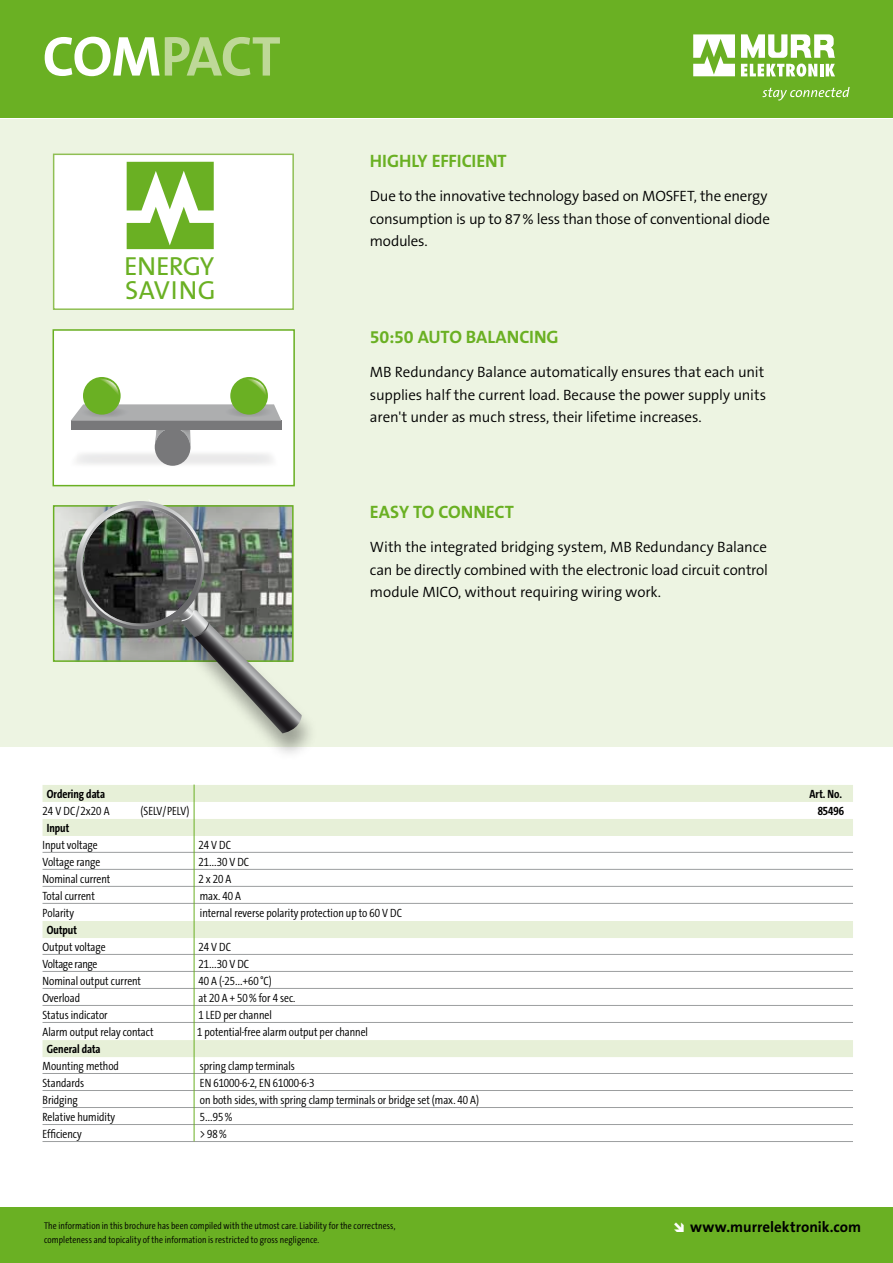
<style>
.page{position:relative;width:893px;height:1263px;background:#fff}
.page>*{position:absolute;margin:0;border:0;box-sizing:border-box;transform-origin:0 0}
.t1{font:700 56.7px "The Sans B7";letter-spacing:-.025em;color:#bed898}
.t2{font:26.25px "The Sans B5 Plain";letter-spacing:-.02em;color:#6ab023}
.t3{font:700 18px "The Sans B7";letter-spacing:-.005em;color:#6ab023}
.t4{font:300 15px/22.5px "The Sans B4";letter-spacing:-.015em;color:#000}
.t5{font:700 15px "The Sans B7";color:#000}
.t6{font:300 12px "The Sans Cd TF4";color:#000}
.t7{font:700 12px "The Sans Cd TF7";color:#000}
.t8{font:300 12px "The Sans Cd TF4";letter-spacing:-.02em;color:#000}
.t9{font:300 9.75px "The Sans Cd TF4";letter-spacing:.015em;color:#000}
.s1{color:#fff}
.s2{font-family:"The Sans B4"}
</style>
<div class="page">
<div style="left:0;top:119px;width:893px;height:627px;background:#edf4e2"></div>
<div style="left:53px;top:154px;width:241px;height:156px;background:#fff;border:2px solid #90bf54"></div>
<div style="left:0;top:0;width:893px;height:117px;background:#6ab023"></div>
<svg style="left:693px;top:34px;width:42px;height:42px"></svg>
<svg style="left:741px;top:64px;width:94px;height:13px"></svg>
<svg style="left:741px;top:34px;width:94px;height:24px"></svg>
<svg style="left:762px;top:87px;width:88px;height:14px"></svg>
<div style="left:0;top:1208px;width:893px;height:55px;background:#6ab023"></div>
<div style="left:43px;top:785px;width:810px;height:17px;background:#e7f0d8"></div>
<div style="left:43px;top:819px;width:810px;height:17px;background:#e7f0d8"></div>
<hr style="left:43px;top:852px;width:810px;height:1px;background:#9c9e9f">
<hr style="left:43px;top:869px;width:810px;height:1px;background:#9c9e9f">
<hr style="left:43px;top:886px;width:810px;height:1px;background:#9c9e9f">
<hr style="left:43px;top:903px;width:810px;height:1px;background:#9c9e9f">
<div style="left:43px;top:921px;width:810px;height:17px;background:#e7f0d8"></div>
<hr style="left:43px;top:954px;width:810px;height:1px;background:#9c9e9f">
<hr style="left:43px;top:971px;width:810px;height:1px;background:#9c9e9f">
<hr style="left:43px;top:988px;width:810px;height:1px;background:#9c9e9f">
<hr style="left:43px;top:1005px;width:810px;height:1px;background:#9c9e9f">
<hr style="left:43px;top:1022px;width:810px;height:1px;background:#9c9e9f">
<div style="left:43px;top:1040px;width:810px;height:17px;background:#e7f0d8"></div>
<hr style="left:43px;top:1073px;width:810px;height:1px;background:#9c9e9f">
<hr style="left:43px;top:1090px;width:810px;height:1px;background:#9c9e9f">
<hr style="left:43px;top:1107px;width:810px;height:1px;background:#9c9e9f">
<hr style="left:43px;top:1124px;width:810px;height:1px;background:#9c9e9f">
<hr style="left:43px;top:1141px;width:810px;height:1px;background:#9c9e9f">
<hr style="left:194px;top:784px;width:1px;height:357px;background:#6ab023">
<svg style="left:127px;top:162px;width:87px;height:87px"></svg>
<img style="left:56px;top:508px;width:10px;height:151px">
<div style="left:66px;top:501px;width:253px;height:260px;background:#000;opacity:.34"></div>
<img style="left:74px;top:500px;width:228px;height:233px">
<div style="left:53px;top:330px;width:241px;height:156px;background:#fff"></div>
<div style="left:155px;top:428px;width:36px;height:38px;background:#78787a;border-radius:50%"></div>
<svg style="left:71px;top:404px;width:210px;height:43px"></svg>
<img style="left:81px;top:407px;width:47px;height:11px">
<img style="left:225px;top:407px;width:48px;height:10px">
<div style="left:83px;top:377px;width:38px;height:38px;background:#6ab023;border-radius:50%"></div>
<svg style="left:100px;top:379px;width:19px;height:16px"></svg>
<div style="left:230px;top:377px;width:38px;height:38px;background:#6ab023;border-radius:50%"></div>
<svg style="left:247px;top:379px;width:19px;height:16px"></svg>
<div style="left:53px;top:329px;width:242px;height:157px;border:2px solid #6ab023"></div>
<h1 class="t1" style="left:43px;top:26px;width:240px"><span class="s1">COM</span>PACT</h1>
<h2 class="t2" style="left:124px;top:252px;width:92px">ENERGY</h2>
<h2 class="t2" style="left:125px;top:276px;width:92px">SAVING</h2>
<h3 class="t3" style="left:370px;top:151px;width:136px">Highly Efficient</h3>
<p class="t4" style="left:370px;top:185px;width:401px">Due to the innovative technology based on MOSFET, the energy consumption is up to 87% less than those of conventional diode modules.</p>
<h3 class="t3" style="left:370px;top:328px;width:190px">50:50 Auto Balancing</h3>
<p class="t4" style="left:370px;top:361px;width:398px">MB Redundancy Balance automatically ensures that each unit supplies half the current load. Because the power supply units aren't under as much stress, their lifetime increases.</p>
<h3 class="t3" style="left:370px;top:503px;width:91px">EASY TO CONNE</h3>
<h3 class="t3" style="left:494px;top:503px;width:21px">CT</h3>
<p class="t4" style="left:370px;top:536px;width:400px;text-align:justify">With the integrated bridging system, MB Redundancy Balance can be directly combined with the electronic load circuit control module MICO, without requiring wiring work.</p>
<p class="t7" style="left:47px;top:787px;width:60px">Ordering data</p>
<p class="t7" style="left:810px;top:787px;width:34px">Art. No.</p>
<p class="t6" style="left:43px;top:805px;width:69px">24 V DC/2x20 A</p>
<p class="t6" style="left:141px;top:805px;width:50px">(SELV/PELV)</p>
<p class="t7" style="left:818px;top:804px;width:28px">85496</p>
<p class="t7" style="left:47px;top:821px;width:24px">Input</p>
<p class="t6" style="left:43px;top:839px;width:57px">Input voltage</p>
<p class="t6" style="left:199px;top:839px;width:34px">24 V DC</p>
<p class="t6" style="left:43px;top:856px;width:59px">Voltage range</p>
<p class="t6" style="left:199px;top:856px;width:52px">21<span class="s2">…</span>30 V DC</p>
<p class="t6" style="left:43px;top:873px;width:69px">Nominal current</p>
<p class="t6" style="left:199px;top:873px;width:34px">2 x 20 A</p>
<p class="t6" style="left:43px;top:890px;width:54px">Total current</p>
<p class="t6" style="left:200px;top:890px;width:43px">max. 40 A</p>
<p class="t6" style="left:43px;top:907px;width:33px">Polarity</p>
<p class="t6" style="left:200px;top:907px;width:204px">internal reverse polarity protection up to 60 V DC</p>
<p class="t7" style="left:47px;top:924px;width:32px">Output</p>
<p class="t6" style="left:43px;top:941px;width:65px">Output voltage</p>
<p class="t6" style="left:199px;top:941px;width:34px">24 V DC</p>
<p class="t8" style="left:43px;top:958px;width:56px">Voltage range</p>
<p class="t6" style="left:199px;top:958px;width:52px">21<span class="s2">…</span>30 V DC</p>
<p class="t6" style="left:43px;top:975px;width:100px">Nominal output current</p>
<p class="t6" style="left:199px;top:975px;width:75px">40 A (-25<span class="s2">…</span>+60 °C)</p>
<p class="t6" style="left:43px;top:992px;width:39px">Overload</p>
<p class="t6" style="left:199px;top:992px;width:98px">at 20 A + 50% for 4 sec.</p>
<p class="t6" style="left:43px;top:1009px;width:67px">Status indicator</p>
<p class="t6" style="left:199px;top:1009px;width:75px">1 LED per channel</p>
<p class="t6" style="left:43px;top:1026px;width:113px">Alarm output relay contact</p>
<p class="t6" style="left:197px;top:1026px;width:173px">1 potential-free alarm output per channel</p>
<p class="t7" style="left:47px;top:1043px;width:55px">General data</p>
<p class="t6" style="left:43px;top:1060px;width:78px">Mounting method</p>
<p class="t6" style="left:200px;top:1060px;width:97px">spring clamp terminals</p>
<p class="t6" style="left:43px;top:1077px;width:43px">Standards</p>
<p class="t6" style="left:200px;top:1077px;width:116px">EN 61000-6-2, EN 61000-6-3</p>
<p class="t6" style="left:43px;top:1094px;width:37px">Bridging</p>
<p class="t6" style="left:200px;top:1094px;width:281px">on both sides, with spring clamp terminals or bridge set (max. 40 A)</p>
<p class="t6" style="left:43px;top:1111px;width:74px">Relative humidity</p>
<p class="t6" style="left:200px;top:1111px;width:34px">5<span class="s2">…</span>95%</p>
<p class="t6" style="left:43px;top:1128px;width:41px">Efficiency</p>
<p class="t6" style="left:200px;top:1128px;width:28px">&gt; 98%</p>
<p class="t9" style="left:44px;top:1221px;width:353px">The information in this brochure has been compiled with the utmost care. Liability for the correctness,</p>
<p class="t5" style="left:690px;top:1218px;width:173px">www.murrelektronik.com</p>
<p class="t9" style="left:44px;top:1235px;width:277px">completeness and topicality of the information is restricted to gross negligence.</p>
</div>
